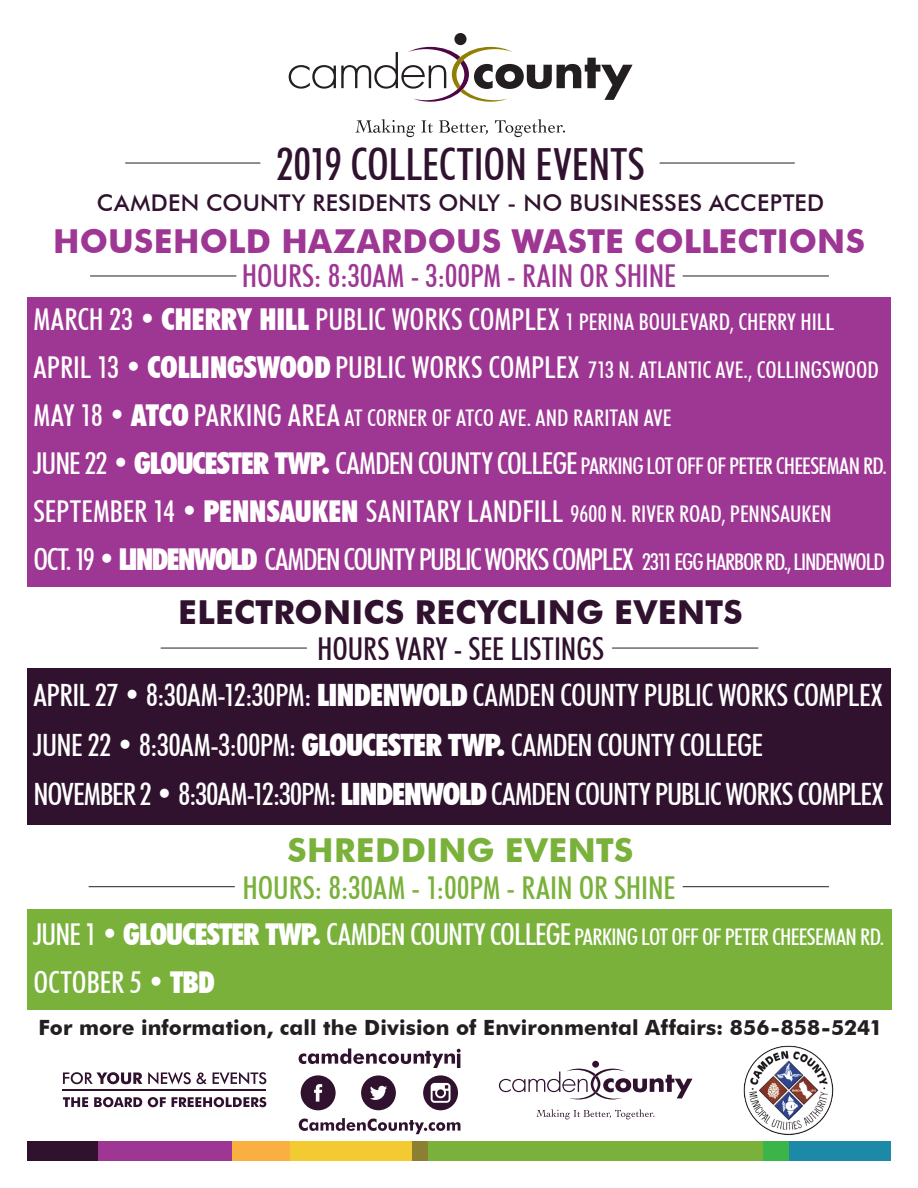
<style>
.page{position:relative;width:918px;height:1188px;background:#fff}
.page>*{position:absolute;margin:0;border:0;box-sizing:border-box;transform-origin:0 0}
.t1{font:500 condensed 44.4px "Futura BT";color:#30122f}
.t2{font:700 33px "Futura BT";letter-spacing:.005em;color:#9e3694}
.t3{font:700 33px "Futura BT";letter-spacing:.01em;color:#30122f}
.t4{font:700 33px "Futura BT";letter-spacing:.01em;color:#79b13b}
.t5{font:500 condensed 31.5px "Futura BT";letter-spacing:-.005em;color:#9e3694}
.t6{font:500 condensed 31.5px "Futura BT";letter-spacing:-.005em;color:#79b13b}
.t7{font:500 condensed 31.5px "Futura BT";color:#30122f}
.t8{font:500 condensed 30.75px/49.5px "Futura BT";letter-spacing:-.025em;color:#fff}
.t9{font:500 condensed 30.15px/48px "Futura BT";letter-spacing:-.025em;color:#fff}
.t10{font:500 condensed 30.15px "Futura BT";color:#fff}
.t11{font:500 23.1px "Futura BT";letter-spacing:.01em;color:#30122f}
.t12{font:500 condensed 22.95px/48px "Futura BT";letter-spacing:-.005em;color:#fff}
.t13{font:500 condensed 22.95px "Futura BT";letter-spacing:-.03em;color:#fff}
.t14{font:700 21px "Futura BT";letter-spacing:.005em;color:#231f20}
.s1{font-size:30.15px}
.s2{font-size:30.75px}
.s3{font-weight:900;font-size:30.15px}
.s4{font-weight:900}
.s5{font-size:22.95px}
</style>
<div class="page">
<img style="left:743px;top:1045px;width:91px;height:90px">
<div style="left:428px;top:1141px;width:335px;height:20px;background:#79b13b"></div>
<div style="left:98px;top:1141px;width:135px;height:20px;background:#9e3694"></div>
<div style="left:290px;top:1141px;width:122px;height:20px;background:#f4ca32"></div>
<div style="left:788px;top:1141px;width:103px;height:20px;background:#1c8aa7"></div>
<div style="left:27px;top:1141px;width:71px;height:20px;background:#30122f"></div>
<div style="left:412px;top:1141px;width:16px;height:20px;background:#8b7f31"></div>
<div style="left:763px;top:1141px;width:25px;height:20px;background:#3bb44a"></div>
<div style="left:232px;top:1141px;width:58px;height:20px;background:#faaf41"></div>
<svg style="left:299px;top:1048px;width:162px;height:20px"></svg>
<svg style="left:301px;top:1075px;width:35px;height:35px"></svg>
<svg style="left:361px;top:1075px;width:35px;height:35px"></svg>
<svg style="left:423px;top:1075px;width:35px;height:35px"></svg>
<svg style="left:299px;top:1118px;width:161px;height:16px"></svg>
<svg style="left:63px;top:1097px;width:25px;height:10px"></svg>
<svg style="left:94px;top:1097px;width:48px;height:10px"></svg>
<svg style="left:148px;top:1097px;width:18px;height:10px"></svg>
<svg style="left:172px;top:1097px;width:94px;height:10px"></svg>
<svg style="left:63px;top:1072px;width:79px;height:12px"></svg>
<svg style="left:148px;top:1072px;width:43px;height:12px"></svg>
<svg style="left:197px;top:1073px;width:10px;height:11px"></svg>
<svg style="left:213px;top:1072px;width:53px;height:12px"></svg>
<hr style="left:62px;top:1090px;width:204px;height:1px;background:#30122f">
<div style="left:592px;top:1061px;width:7px;height:7px;background:#30122f;border-radius:50%"></div>
<svg style="left:499px;top:1069px;width:194px;height:30px"></svg>
<svg style="left:536px;top:1109px;width:118px;height:10px"></svg>
<hr style="left:125px;top:163px;width:135px;height:1px;background:#231f20">
<hr style="left:660px;top:163px;width:135px;height:1px;background:#231f20">
<hr style="left:90px;top:276px;width:146px;height:1px;background:#231f20">
<hr style="left:683px;top:276px;width:146px;height:1px;background:#231f20">
<div style="left:27px;top:297px;width:864px;height:290px;background:#9e3694"></div>
<div style="left:454px;top:33px;width:13px;height:12px;background:#231f20;border-radius:50%"></div>
<svg style="left:289px;top:47px;width:344px;height:55px"></svg>
<svg style="left:355px;top:119px;width:60px;height:18px"></svg>
<svg style="left:421px;top:120px;width:12px;height:13px"></svg>
<svg style="left:439px;top:120px;width:49px;height:15px"></svg>
<svg style="left:495px;top:119px;width:70px;height:18px"></svg>
<div style="left:27px;top:669px;width:864px;height:156px;background:#30122f"></div>
<hr style="left:161px;top:648px;width:146px;height:1px;background:#231f20">
<hr style="left:612px;top:648px;width:146px;height:1px;background:#231f20">
<div style="left:27px;top:909px;width:864px;height:100px;background:#79b13b"></div>
<hr style="left:89px;top:886px;width:146px;height:1px;background:#231f20">
<hr style="left:683px;top:886px;width:146px;height:1px;background:#231f20">
<h1 class="t1" style="left:277px;top:137px;width:370px">2019 COLLECTION EVENTS</h1>
<p class="t11" style="left:97px;top:189px;width:729px">CAMDEN COUNTY RESIDENTS ONLY - NO BUSINESSES ACCEPTED</p>
<h2 class="t2" style="left:53px;top:222px;width:813px">HOUSEHOLD HAZARDOUS WASTE COLLECTIONS</h2>
<h3 class="t5" style="left:242px;top:257px;width:436px">HOURS: 8:30AM - 3:00PM - RAIN OR SHINE</h3>
<p class="t12" style="left:33px;top:298px;width:855px"><span class="s1">MARCH 23</span> <span class="s2">•</span> <span class="s3">CHERRY HILL</span> <span class="s1">PUBLIC WORKS COMPLEX</span> 1 PERINA BOULEVARD, CHERRY HILL <span class="s1">APRIL 13</span> <span class="s2">•</span> <span class="s3">COLLINGSWOOD</span> <span class="s1">PUBLIC WORKS COMPLEX</span> 713 N. ATLANTIC AVE., COLLINGSWOOD <span class="s1">MAY 18</span> <span class="s2">•</span> <span class="s3">ATCO</span> <span class="s1">PARKING AREA</span> AT CORNER OF ATCO AVE. AND RARITAN AVE<br><span class="s1">JUNE 22</span> <span class="s2">•</span> <span class="s3">GLOUCESTER TWP.</span> <span class="s1">CAMDEN COUNTY COLLEGE</span> PARKING LOT OFF OF PETER CHEESEMAN RD.</p>
<h3 class="t9" style="left:33px;top:487px;width:853px">SEPTEMBER 14 <span class="s2">•</span> <span class="s4">PENNSAUKEN</span> SANITARY LANDFILL <span class="s5">9600 N. RIVER ROAD, PENNSAUKEN<br></span>OCT. 19<span class="s2">•</span> <span class="s4">LINDENWOLD</span> CAMDEN COUNTY PUBLIC WORKS COMPLEX <span class="s5">2311 EGG HARBOR RD., LINDENWOLD</span></h3>
<h2 class="t3" style="left:178px;top:592px;width:566px">ELECTRONICS RECYCLING EVENTS</h2>
<h3 class="t7" style="left:317px;top:630px;width:289px">HOURS VARY - SEE LISTINGS</h3>
<h3 class="t8" style="left:33px;top:671px;width:852px">APRIL 27 • 8:30AM-12:30PM: <span class="s4">LINDENWOLD</span> CAMDEN COUNTY PUBLIC WORKS COMPLEX<br>JUNE 22 • 8:30AM-3:00PM: <span class="s4">GLOUCESTER TWP.</span> CAMDEN COUNTY COLLEGE<br>NOVEMBER 2 • 8:30AM-12:30PM: <span class="s4">LINDENWOLD</span> CAMDEN COUNTY PUBLIC WORKS COMPLEX</h3>
<h2 class="t4" style="left:288px;top:831px;width:347px">SHREDDING EVENTS</h2>
<h3 class="t6" style="left:243px;top:868px;width:435px">HOURS: 8:30AM - 1:00PM - RAIN OR SHINE</h3>
<p class="t13" style="left:33px;top:923px;width:852px"><span class="s1">JUNE 1</span> <span class="s2">•</span> <span class="s3">GLOUCESTER TWP.</span> <span class="s1">CAMDEN COUNTY COLLEGE</span> PARKING LOT OFF OF PETER CHEESEMAN RD.</p>
<h3 class="t10" style="left:33px;top:964px;width:183px">OCTOBER 5 <span class="s2">•</span> <span class="s4">TBD</span></h3>
<p class="t14" style="left:38px;top:1015px;width:846px">For more information, call the Division of Environmental Affairs: 856-858-5241</p>
</div>
